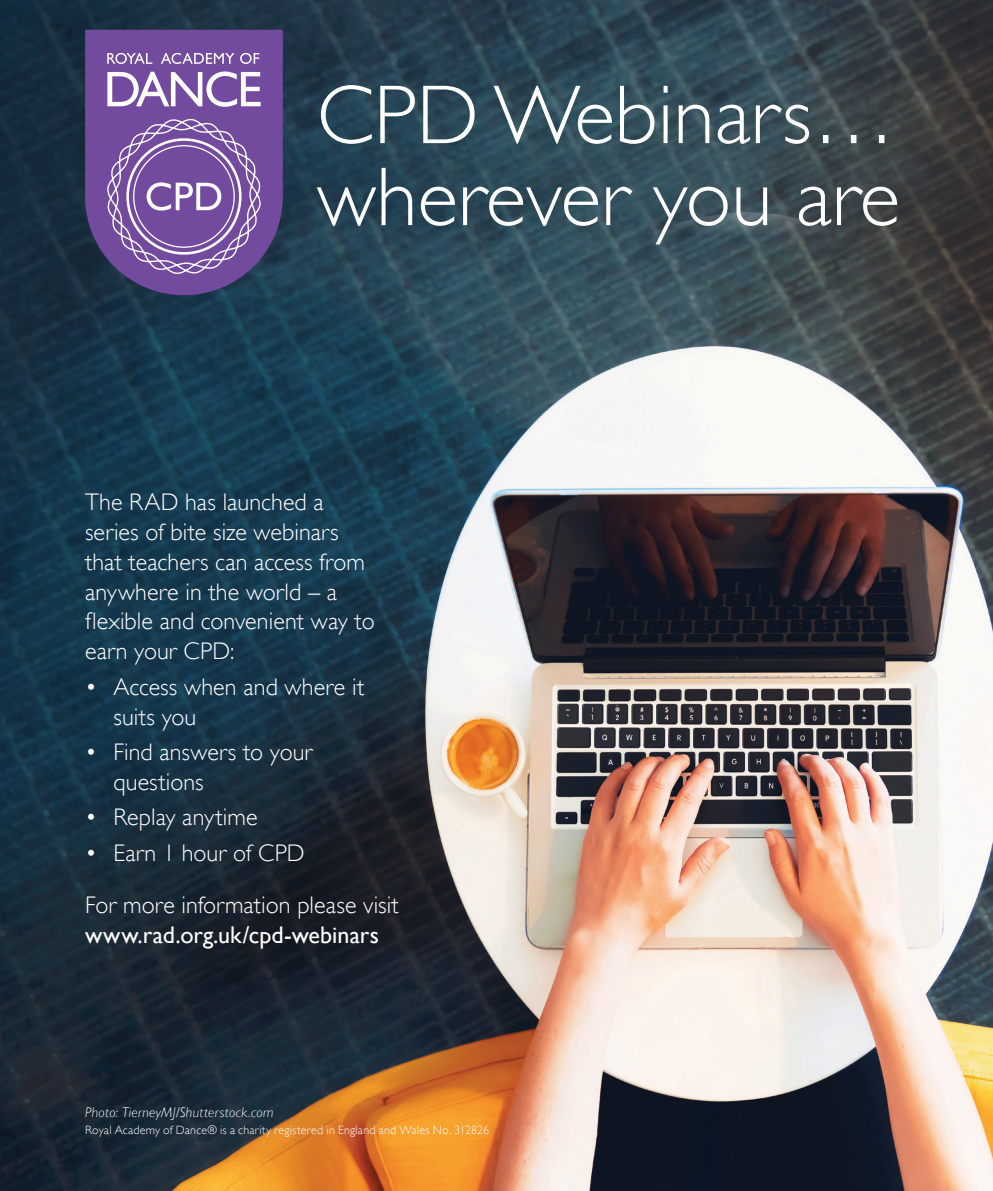
<style>
.page{position:relative;width:993px;height:1191px;background:#fff}
.page>*{position:absolute;margin:0;border:0;box-sizing:border-box;transform-origin:0 0}
.t1{font:300 84px/82px "Gill Sans";color:#fff}
.t2{font:300 24px/29.8px "Gill Sans";letter-spacing:.005em;color:#fff}
.t3{font:24px "Gill Sans";color:#fff}
.t4{font:italic 300 14px "Gill Sans";letter-spacing:.02em;color:#fff}
.t5{font:300 12px "Gill Sans";letter-spacing:.02em;color:#fff}
</style>
<div class="page">
<img style="left:0;top:234px;width:992px;height:957px">
<img style="left:0;top:0;width:992px;height:234px">
<svg style="left:85px;top:30px;width:198px;height:265px;background:#62478d"></svg>
<svg style="left:107px;top:119px;width:154px;height:155px;background:#8969ad"></svg>
<svg style="left:107px;top:53px;width:45px;height:11px"></svg>
<svg style="left:161px;top:53px;width:73px;height:11px"></svg>
<svg style="left:240px;top:53px;width:19px;height:11px"></svg>
<svg style="left:107px;top:71px;width:153px;height:36px"></svg>
<p class="t1" style="left:317px;top:74px;width:584px">CPD Webinars… wherever you are</p>
<p class="t2" style="left:85px;top:487px;width:291px">The RAD has launched a series of bite size webinars that teachers can access from anywhere in the world – a flexible and convenient way to earn your CPD:</p>
<p class="t2" style="left:113px;top:671px;width:252px;text-indent:-28px">• Access when and where it suits you</p>
<p class="t2" style="left:113px;top:737px;width:200px;text-indent:-28px">• Find answers to your questions</p>
<p class="t2" style="left:85px;top:802px;width:174px">• Replay anytime</p>
<p class="t2" style="left:85px;top:826px;width:315px;line-height:52.6px">• Earn 1 hour of CPD<br>For more information please visit</p>
<p class="t3" style="left:85px;top:921px;width:295px">www.rad.org.uk/cpd-webinars</p>
<p class="t4" style="left:85px;top:1104px;width:190px">Photo: TierneyMJ/Shutterstock.com</p>
<p class="t5" style="left:85px;top:1123px;width:405px">Royal Academy of Dance® is a charity registered in England and Wales No. 312826</p>
</div>
